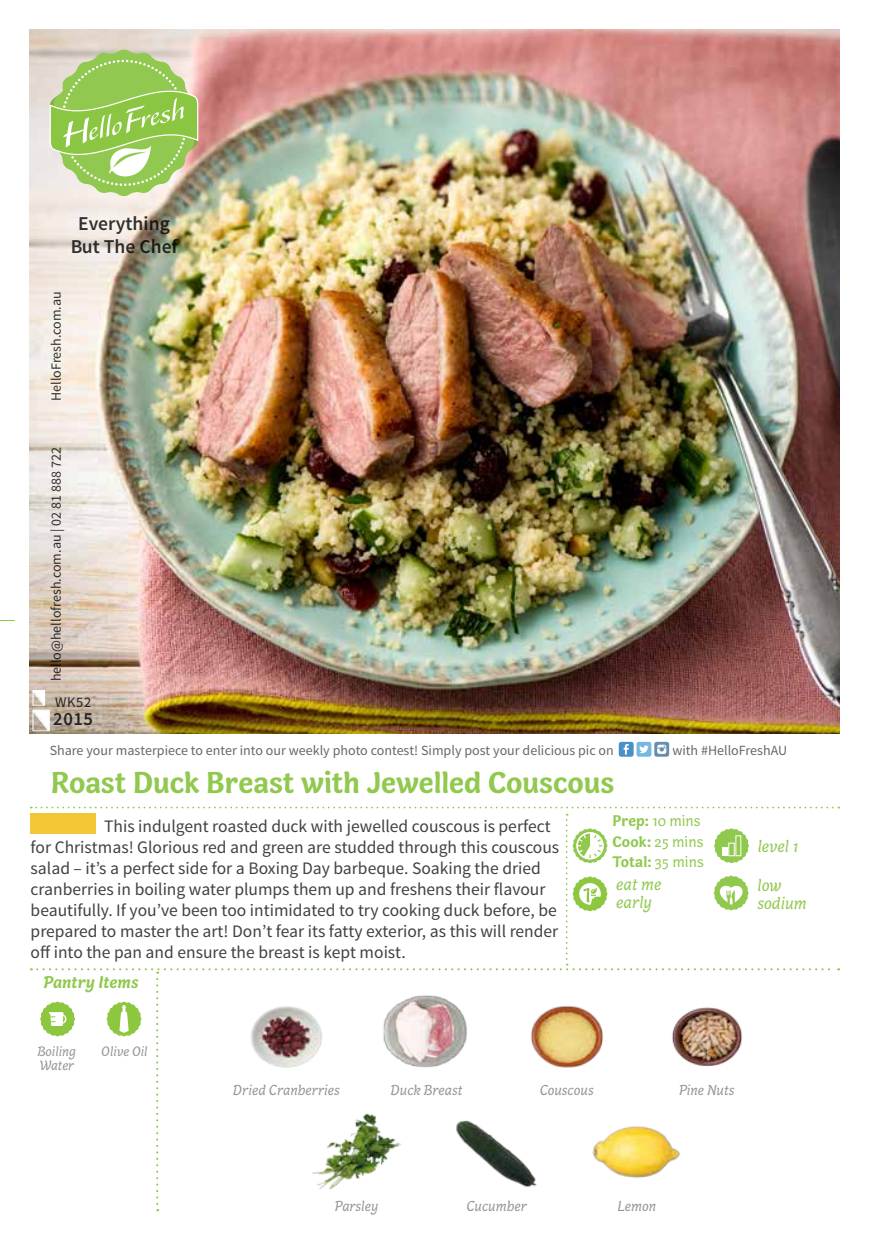
<style>
.page{position:relative;width:869px;height:1241px;background:#fff}
.page>*{position:absolute;margin:0;border:0;box-sizing:border-box;transform-origin:0 0}
.t1{font:700 30.97px "Capucine Basic";letter-spacing:-.005em;color:#91c84e}
.t2{font:600 19.6px/23.4px "Source Sans Pro";color:#000;text-align:center}
.t3{font:600 18.55px "Source Sans Pro";color:#000}
.t4{font:17.5px/21px "Source Sans Pro";color:#414042}
.t5{font:italic 17.5px/18.6px "Capucine Basic";color:#91c84e}
.t6{font:italic 700 17.5px "Capucine Basic";color:#91c84e}
.t7{font:15.75px/20.5px "Capucine Basic";color:#91c84e}
.t8{font:italic 14.88px "Capucine Basic";color:#939598}
.t9{font:14.53px "Source Sans Pro";color:#000}
.t10{font:14px "Source Sans Pro";color:#414042}
.t11{font:14px "Source Sans Pro";color:#000}
.t12{font:italic 14px "Capucine Basic";color:#939598}
.s1{font-weight:700}
</style>
<div class="page">
<svg style="left:0;top:620px;width:14px;height:1px"></svg>
<svg style="left:618px;top:741px;width:15px;height:15px"></svg>
<svg style="left:623px;top:743px;width:5px;height:11px"></svg>
<svg style="left:654px;top:741px;width:14px;height:15px"></svg>
<svg style="left:656px;top:744px;width:10px;height:9px"></svg>
<div style="left:636px;top:741px;width:15px;height:15px;background:#75b8e3;border-radius:2px"></div>
<svg style="left:639px;top:745px;width:9px;height:8px"></svg>
<img style="left:30px;top:30px;width:808px;height:703px">
<div style="left:30px;top:813px;width:65px;height:20px;background:#f4c636"></div>
<svg style="left:32px;top:689px;width:18px;height:43px"></svg>
<svg style="left:31px;top:806px;width:808px;height:404px"></svg>
<svg style="left:50px;top:50px;width:148px;height:146px;background:#adcf7b"></svg>
<p class="t2" style="left:70px;top:212px;width:109px">Everything<br>But The Chef</p>
<p class="t11" style="left:47px;top:401px;width:111px;rotate:-90deg">HelloFresh.com.au</p>
<p class="t11" style="left:47px;top:681px;width:235px;rotate:-90deg">hello@hellofresh.com.au | 02 81 888 722</p>
<p class="t9" style="left:55px;top:693px;width:38px">WK52</p>
<p class="t3" style="left:53px;top:706px;width:41px">2015</p>
<p class="t10" style="left:50px;top:742px;width:565px">Share your masterpiece to enter into our weekly photo contest! Simply post your delicious pic on</p>
<p class="t10" style="left:672px;top:742px;width:116px">with #HelloFreshAU</p>
<h1 class="t1" style="left:51px;top:759px;width:564px">Roast Duck Breast with Jewelled Couscous</h1>
<p class="t4" style="left:31px;top:816px;width:530px;text-indent:74px">This indulgent roasted duck with jewelled couscous is perfect for Christmas! Glorious red and green are studded through this couscous salad – it’s a perfect side for a Boxing Day barbeque. Soaking the dried cranberries in boiling water plumps them up and freshens their flavour beautifully. If you’ve been too intimidated to try cooking duck before, be prepared to master the art! Don’t fear its fatty exterior, as this will render off into the pan and ensure the breast is kept moist.</p>
<p class="t6" style="left:43px;top:969px;width:97px">Pantry Items</p>
<p class="t7" style="left:612px;top:809px;width:93px"><span class="s1">Prep:</span> 10 mins<br><span class="s1">Cook:</span> 25 mins<br><span class="s1">Total:</span> 35 mins</p>
<p class="t5" style="left:757px;top:838px;width:42px">level 1</p>
<p class="t5" style="left:616px;top:875px;width:47px">eat me early</p>
<p class="t5" style="left:757px;top:876px;width:51px">low sodium</p>
<p class="t12" style="left:37px;top:1040px;width:40px">Boiling</p>
<p class="t12" style="left:101px;top:1041px;width:48px">Olive Oil</p>
<p class="t12" style="left:39px;top:1055px;width:36px">Water</p>
<p class="t8" style="left:233px;top:1079px;width:108px">Dried Cranberries</p>
<p class="t8" style="left:390px;top:1079px;width:73px">Duck Breast</p>
<p class="t8" style="left:539px;top:1079px;width:56px">Couscous</p>
<p class="t8" style="left:679px;top:1079px;width:57px">Pine Nuts</p>
<p class="t8" style="left:334px;top:1194px;width:45px">Parsley</p>
<p class="t8" style="left:466px;top:1194px;width:62px">Cucumber</p>
<p class="t8" style="left:617px;top:1194px;width:40px">Lemon</p>
</div>
